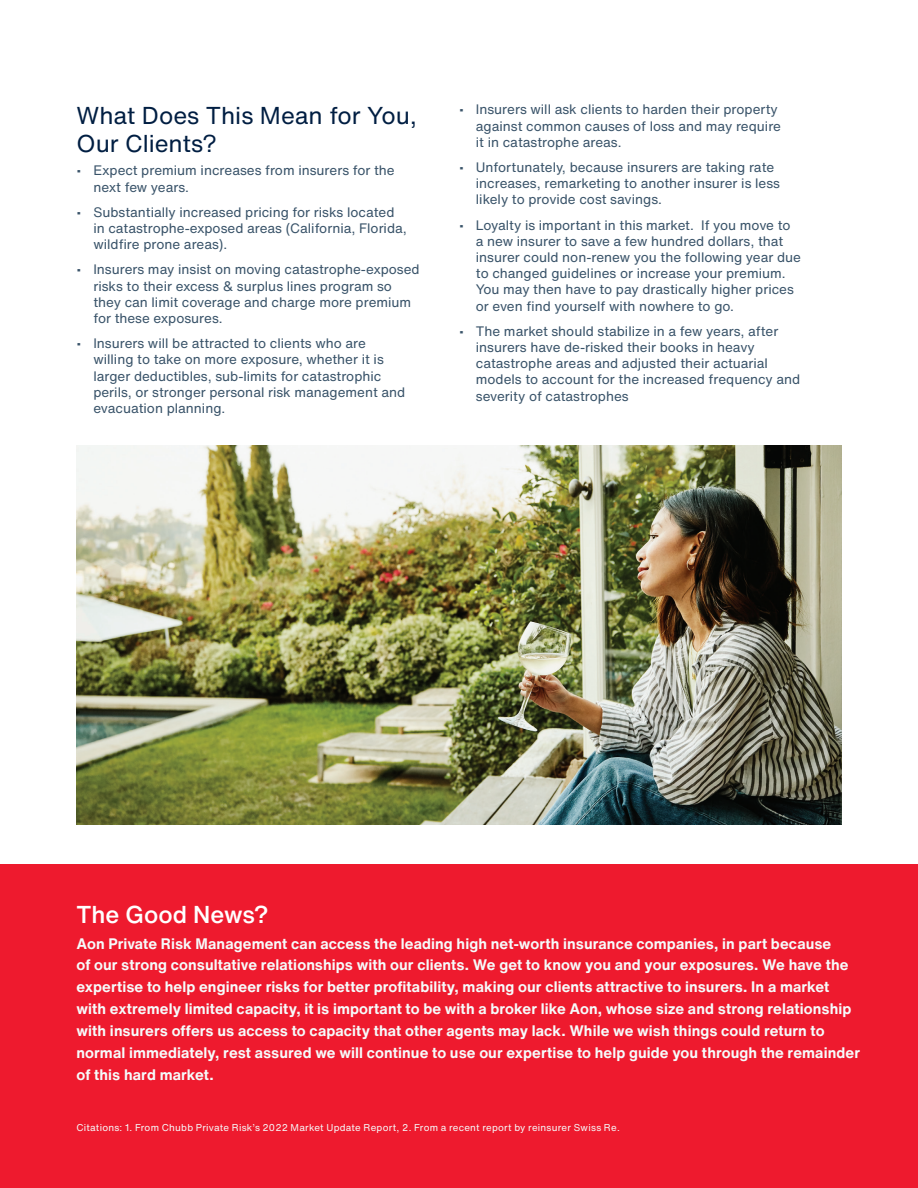
<style>
.page{position:relative;width:918px;height:1188px;background:#fff}
.page>*{position:absolute;margin:0;border:0;box-sizing:border-box;transform-origin:0 0}
.t1{font:24px/28.8px "Helvetica Now Text";letter-spacing:-.005em;color:#001e42}
.t2{font:500 24px "Helvetica Now Text";letter-spacing:-.005em;color:#fff}
.t3{font:700 15px/21.9px "Helvetica Now Text";letter-spacing:.005em;color:#f6fbfb}
.t4{font:13.5px/16.2px "Helvetica Now Text";color:#395369}
.t5{font:9.75px "Helvetica Now Text";letter-spacing:.025em;color:#f6fbfb}
</style>
<div class="page">
<div style="left:0;top:865px;width:918px;height:323px;background:#ee1a2e"></div>
<img style="left:77px;top:446px;width:764px;height:378px">
<h1 class="t1" style="left:76px;top:101px;width:342px">What Does This Mean for You,<br>Our Clients?</h1>
<p class="t4" style="left:93px;top:163px;width:303px;text-indent:-17px">• Expect premium increases from insurers for the next few years.</p>
<p class="t4" style="left:93px;top:204px;width:315px;text-indent:-17px">• Substantially increased pricing for risks located in catastrophe-exposed areas (California, Florida, wildfire prone areas).</p>
<p class="t4" style="left:93px;top:262px;width:328px;text-indent:-17px">• Insurers may insist on moving catastrophe-exposed risks to their excess &amp; surplus lines program so they can limit coverage and charge more premium for these exposures.</p>
<p class="t4" style="left:93px;top:335px;width:314px;text-indent:-17px">• Insurers will be attracted to clients who are willing to take on more exposure, whether it is larger deductibles, sub-limits for catastrophic perils, or stronger personal risk management and evacuation planning.</p>
<p class="t4" style="left:476px;top:102px;width:307px;text-indent:-17px">• Insurers will ask clients to harden their property against common causes of loss and may require it in catastrophe areas.</p>
<p class="t4" style="left:476px;top:159px;width:306px;text-indent:-17px">• Unfortunately, because insurers are taking rate increases, remarketing to another insurer is less likely to provide cost savings.</p>
<p class="t4" style="left:476px;top:217px;width:327px;text-indent:-17px">• Loyalty is important in this market. If you move to a new insurer to save a few hundred dollars, that insurer could non-renew you the following year due to changed guidelines or increase your premium.<br>You may then have to pay drastically higher prices or even find yourself with nowhere to go.</p>
<p class="t4" style="left:476px;top:323px;width:326px;text-indent:-17px">• The market should stabilize in a few years, after insurers have de-risked their books in heavy catastrophe areas and adjusted their actuarial models to account for the increased frequency and severity of catastrophes</p>
<h1 class="t2" style="left:76px;top:898px;width:194px">The Good News?</h1>
<p class="t3" style="left:76px;top:932px;width:785px">Aon Private Risk Management can access the leading high net-worth insurance companies, in part because<br>of our strong consultative relationships with our clients. We get to know you and your exposures. We have the expertise to help engineer risks for better profitability, making our clients attractive to insurers. In a market with extremely limited capacity, it is important to be with a broker like Aon, whose size and strong relationship with insurers offers us access to capacity that other agents may lack. While we wish things could return to normal immediately, rest assured we will continue to use our expertise to help guide you through the remainder of this hard market.</p>
<p class="t5" style="left:76px;top:1121px;width:545px">Citations: 1. From Chubb Private Risk’s 2022 Market Update Report, 2. From a recent report by reinsurer Swiss Re.</p>
</div>
